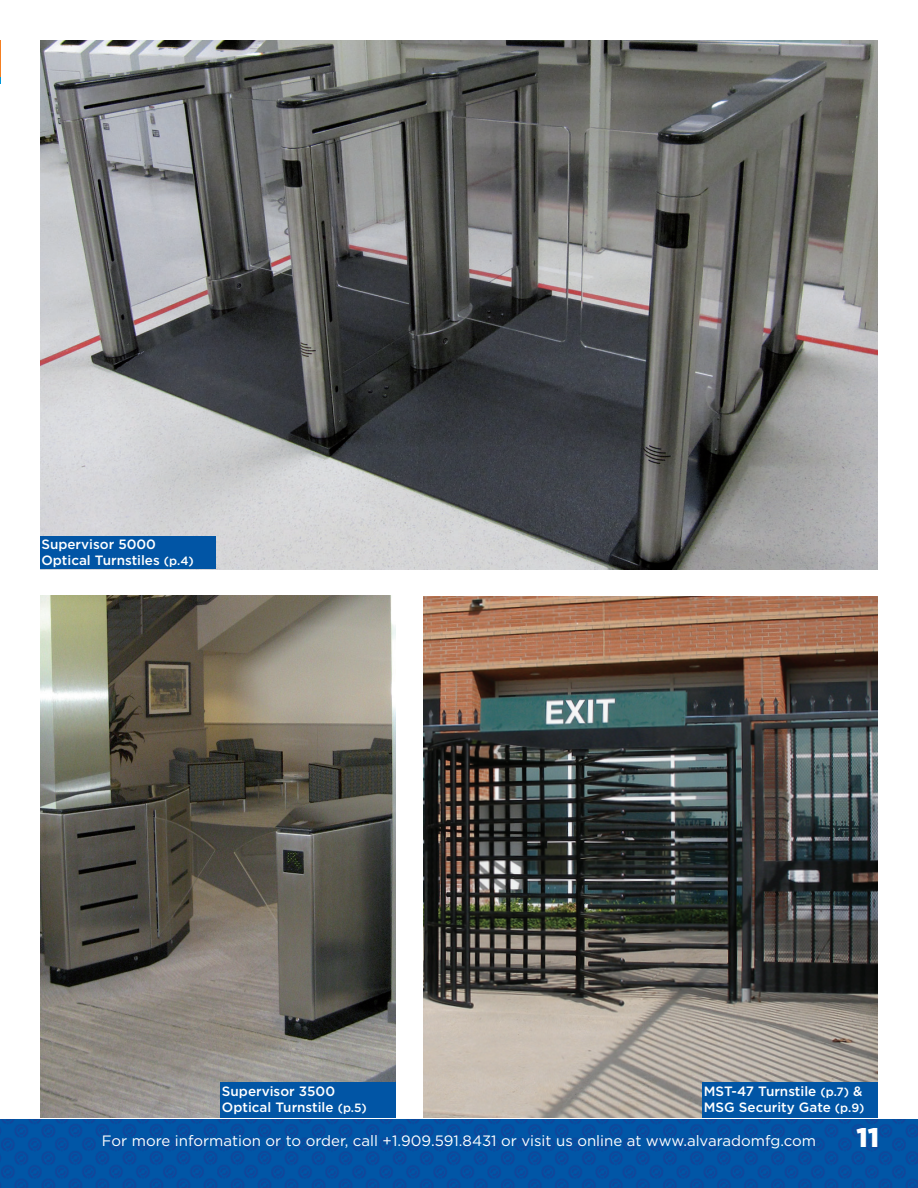
<style>
.page{position:relative;width:918px;height:1188px;background:#fff}
.page>*{position:absolute;margin:0;border:0;box-sizing:border-box;transform-origin:0 0}
.t1{font:900 27px "Gotham";color:#fff}
.t2{font:15px "Gotham";color:#fff}
.t3{font:500 13.5px/16.2px "Gotham";color:#fff}
.s1{font-size:12px}
</style>
<div class="page">
<img style="left:0;top:1119px;width:918px;height:69px">
<img style="left:40px;top:40px;width:838px;height:529px">
<hr style="left:0;top:40px;width:1px;height:36px;background:#f57f21">
<img style="left:424px;top:597px;width:454px;height:521px">
<div style="left:40px;top:536px;width:176px;height:33px;background:#0155a5"></div>
<div style="left:702px;top:1082px;width:175px;height:36px;background:#0155a5"></div>
<img style="left:40px;top:595px;width:356px;height:523px">
<div style="left:220px;top:1082px;width:176px;height:36px;background:#0155a5"></div>
<p class="t3" style="left:41px;top:536px;width:154px">Supervisor 5000<br>Optical Turnstiles <span class="s1">(p.4)</span></p>
<p class="t3" style="left:704px;top:1082px;width:162px">MST-47 Turnstile <span class="s1">(p.7)</span> &amp;<br>MSG Security Gate <span class="s1">(p.9)</span></p>
<p class="t3" style="left:222px;top:1082px;width:146px">Supervisor 3500<br>Optical Turnstile <span class="s1">(p.5)</span></p>
<p class="t2" style="left:102px;top:1131px;width:716px">For more information or to order, call +1.909.591.8431 or visit us online at www.alvaradomfg.com</p>
<h1 class="t1" style="left:856px;top:1119px;width:24px">11</h1>
</div>
